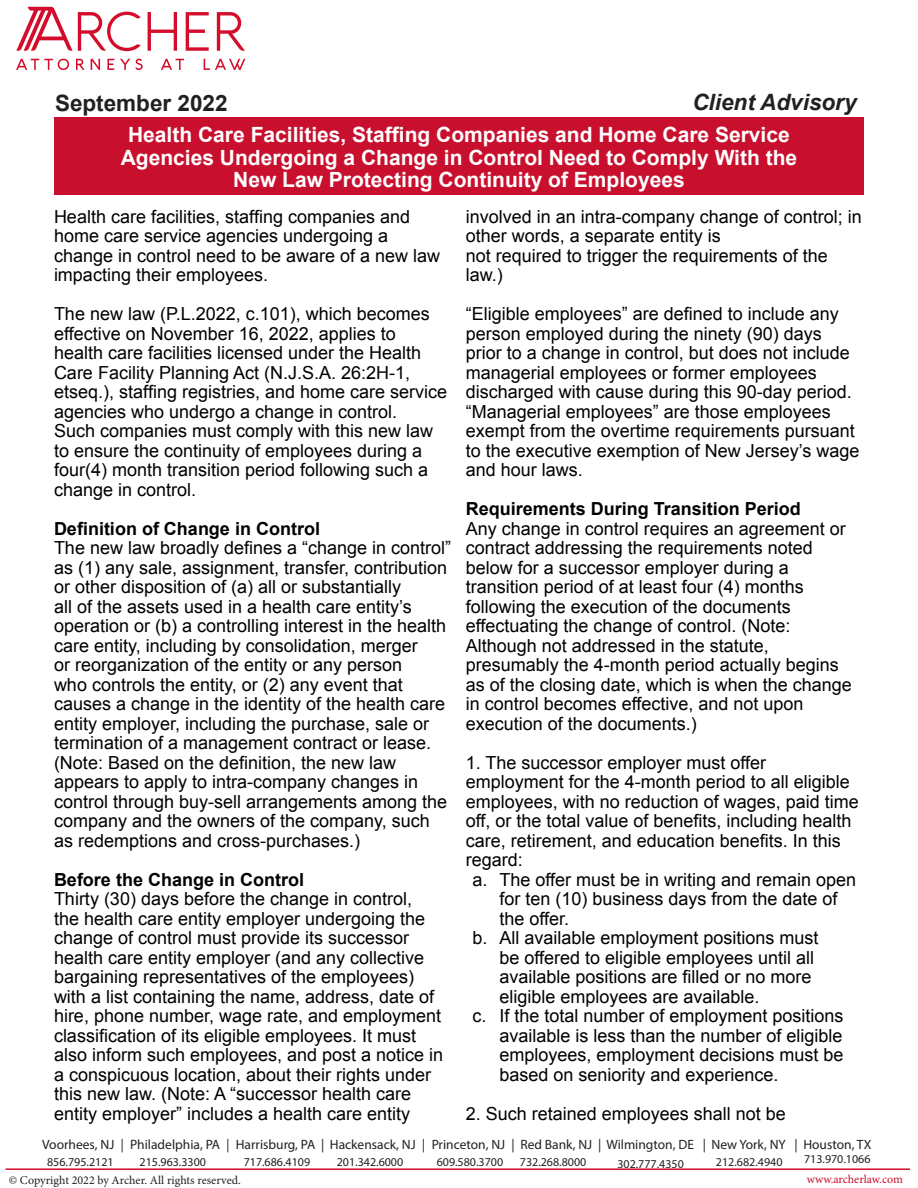
<style>
.page{position:relative;width:918px;height:1188px;background:#fff}
.page>*{position:absolute;margin:0;border:0;box-sizing:border-box;transform-origin:0 0}
.t1{font:italic 700 22.5px "Arial";color:#231f20}
.t2{font:700 22.5px "Arial";color:#231f20}
.Normal_A___G_Body_Te{font:700 21px/22.5px "Arial";color:#fff;text-align:center}
.t3{font:18px/19.5px "Arial";color:#000}
.t4{font:700 18px "Arial";color:#000}
.t5{font:13.5px "Myriad Pro";color:#231f20}
.t6{font:12px "Myriad Pro";color:#231f20}
.t7{font:12px "Minion Pro";color:#231f20}
.t8{font:12px "Minion Pro";letter-spacing:-.005em;color:#c8102e}
.s1{font-family:"Minion Pro"}
</style>
<div class="page">
<div style="left:54px;top:117px;width:810px;height:78px;background:#c8102e"></div>
<svg style="left:148px;top:12px;width:29px;height:39px"></svg>
<svg style="left:186px;top:12px;width:23px;height:39px"></svg>
<svg style="left:217px;top:12px;width:28px;height:39px"></svg>
<svg style="left:16px;top:7px;width:125px;height:44px"></svg>
<svg style="left:16px;top:59px;width:53px;height:11px"></svg>
<svg style="left:76px;top:59px;width:9px;height:11px"></svg>
<svg style="left:91px;top:59px;width:9px;height:11px"></svg>
<svg style="left:107px;top:59px;width:7px;height:11px"></svg>
<svg style="left:120px;top:59px;width:23px;height:11px"></svg>
<svg style="left:161px;top:59px;width:23px;height:11px"></svg>
<svg style="left:204px;top:59px;width:41px;height:11px"></svg>
<hr style="left:5px;top:1168px;width:905px;height:2px;background:#d30d2b">
<p class="t2" style="left:55px;top:88px;width:174px">September 2022</p>
<p class="t1" style="left:692px;top:87px;width:166px">Client Advisory</p>
<p class="Normal_A___G_Body_Te" style="left:121px;top:124px;width:678px">Health Care Facilities, Staffing Companies and Home Care Service<br>Agencies Undergoing a Change in Control Need to Comply With the<br>New Law Protecting Continuity of Employees</p>
<p class="t3" style="left:54px;top:207px;width:388px">Health care facilities, staffing companies and home care service agencies undergoing a change in control need to be aware of a new law impacting their employees.</p>
<p class="t3" style="left:54px;top:305px;width:395px">The new law (P.L.2022, c.101), which becomes effective on November 16, 2022, applies to health care facilities licensed under the Health Care Facility Planning Act (N.J.S.A. 26:2H-1, etseq.), staffing registries, and home care service agencies who undergo a change in control.<br>Such companies must comply with this new law to ensure the continuity of employees during a four(4) month transition period following such a change in control.</p>
<p class="t4" style="left:54px;top:517px;width:268px">Definition of Change in Control</p>
<p class="t3" style="left:54px;top:539px;width:399px">The new law broadly defines a “change in control” as (1) any sale, assignment, transfer, contribution or other disposition of (a) all or substantially<br>all of the assets used in a health care entity’s operation or (b) a controlling interest in the health care entity, including by consolidation, merger<br>or reorganization of the entity or any person<br>who controls the entity, or (2) any event that causes a change in the identity of the health care entity employer, including the purchase, sale or termination of a management contract or lease. (Note: Based on the definition, the new law appears to apply to intra-company changes in control through buy-sell arrangements among the company and the owners of the company, such as redemptions and cross-purchases.)</p>
<p class="t4" style="left:54px;top:868px;width:252px">Before the Change in Control</p>
<p class="t3" style="left:54px;top:890px;width:391px">Thirty (30) days before the change in control,<br>the health care entity employer undergoing the change of control must provide its successor health care entity employer (and any collective bargaining representatives of the employees) with a list containing the name, address, date of hire, phone number, wage rate, and employment classification of its eligible employees. It must also inform such employees, and post a notice in a conspicuous location, about their rights under this new law. (Note: A “successor health care entity employer” includes a health care entity</p>
<p class="t3" style="left:466px;top:207px;width:398px">involved in an intra-company change of control; in other words, a separate entity is</p>
<p class="t3" style="left:466px;top:246px;width:364px">not required to trigger the requirements of the law.)</p>
<p class="t3" style="left:466px;top:305px;width:395px">“Eligible employees” are defined to include any person employed during the ninety (90) days prior to a change in control, but does not include managerial employees or former employees discharged with cause during this 90-day period. “Managerial employees” are those employees exempt from the overtime requirements pursuant to the executive exemption of New Jersey’s wage and hour laws.</p>
<p class="t4" style="left:466px;top:497px;width:337px">Requirements During Transition Period</p>
<p class="t3" style="left:466px;top:519px;width:382px">Any change in control requires an agreement or contract addressing the requirements noted</p>
<p class="t3" style="left:466px;top:558px;width:388px">below for a successor employer during a transition period of at least four (4) months following the execution of the documents effectuating the change of control. (Note:<br>Although not addressed in the statute, presumably the 4-month period actually begins as of the closing date, which is when the change in control becomes effective, and not upon execution of the documents.)</p>
<p class="t3" style="left:466px;top:753px;width:395px">1. The successor employer must offer employment for the 4-month period to all eligible employees, with no reduction of wages, paid time off, or the total value of benefits, including health care, retirement, and education benefits. In this regard:</p>
<p class="t3" style="left:500px;top:870px;width:358px;text-indent:-27px">a. The offer must be in writing and remain open for ten (10) business days from the date of the offer.</p>
<p class="t3" style="left:500px;top:929px;width:321px;text-indent:-27px">b. All available employment positions must be offered to eligible employees until all available positions are filled or no more eligible employees are available.</p>
<p class="t3" style="left:500px;top:1007px;width:346px;text-align:justify;text-indent:-27px">c. If the total number of employment positions available is less than the number of eligible employees, employment decisions must be based on seniority and experience.</p>
<p class="t3" style="left:466px;top:1104px;width:322px">2. Such retained employees shall not be</p>
<p class="t5" style="left:42px;top:1136px;width:831px">Voorhees, NJ <span class="s1">|</span> Philadelphia, PA <span class="s1">|</span> Harrisburg, PA | Hackensack, NJ <span class="s1">|</span> Princeton, NJ | Red Bank, NJ | Wilmington, DE | New York, NY | Houston, TX</p>
<p class="t6" style="left:47px;top:1155px;width:68px">856.795.2121</p>
<p class="t6" style="left:140px;top:1154px;width:68px">215.963.3300</p>
<p class="t6" style="left:244px;top:1154px;width:68px">717.686.4109</p>
<p class="t6" style="left:337px;top:1155px;width:68px">201.342.6000</p>
<p class="t6" style="left:437px;top:1155px;width:68px">609.580.3700</p>
<p class="t6" style="left:520px;top:1155px;width:68px">732.268.8000</p>
<p class="t6" style="left:617px;top:1156px;width:68px">302.777.4350</p>
<p class="t6" style="left:716px;top:1155px;width:68px">212.682.4940</p>
<p class="t6" style="left:804px;top:1151px;width:68px">713.970.1066</p>
<p class="t7" style="left:9px;top:1172px;width:234px">© Copyright 2022 by Archer. All rights reserved.</p>
<p class="t8" style="left:807px;top:1171px;width:98px">www.archerlaw.com</p>
</div>
